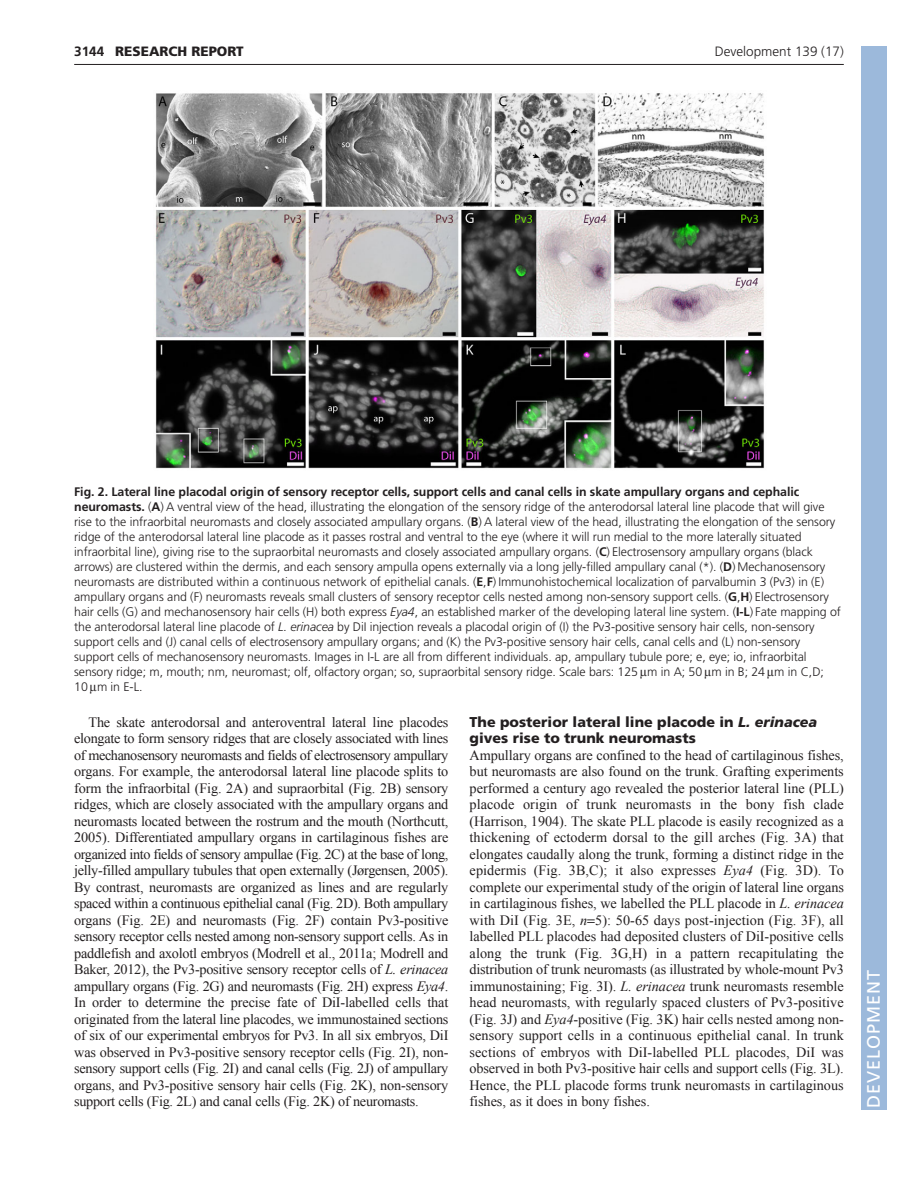
<style>
.page{position:relative;width:918px;height:1188px;background:#fff}
.page>*{position:absolute;margin:0;border:0;box-sizing:border-box;transform-origin:0 0}
.t1{font:18px "Frutiger LT Std";letter-spacing:.055em;color:#fff}
.t2{font:14.25px/16.5px "Times New Roman";letter-spacing:-.005em;color:#231f20;text-align:justify}
.t3{font:900 14.25px/16.5px "Frutiger LT Std";color:#231f20}
.t4{font:300 13.5px "Frutiger LT Std";color:#231f20}
.t5{font:900 13.5px "Frutiger LT Std";color:#231f20}
.t6{font:700 13.5px "Frutiger LT Std";color:#231f20}
.t7{font:300 12.3px/15px "Frutiger LT Std";letter-spacing:-.005em;color:#231f20}
.s1{font-weight:700}
.s2{font-style:italic}
</style>
<div class="page">
<hr style="left:74px;top:64px;width:770px;height:1px;background:#231f20">
<img style="left:155px;top:93px;width:610px;height:376px">
<div style="left:861px;top:46px;width:25px;height:1064px;background:#9cb9db"></div>
<p class="t6" style="left:74px;top:46px;width:32px">3144</p>
<p class="t5" style="left:115px;top:45px;width:130px">RESEARCH REPORT</p>
<p class="t4" style="left:715px;top:46px;width:131px">Development 139 (17)</p>
<p class="t7" style="left:74px;top:485px;width:768px"><span class="s1">Fig. 2. Lateral line placodal origin of sensory receptor cells, support cells and canal cells in skate ampullary organs and cephalic neuromasts.</span> (<span class="s1">A</span>) A ventral view of the head, illustrating the elongation of the sensory ridge of the anterodorsal lateral line placode that will give rise to the infraorbital neuromasts and closely associated ampullary organs. (<span class="s1">B</span>) A lateral view of the head, illustrating the elongation of the sensory ridge of the anterodorsal lateral line placode as it passes rostral and ventral to the eye (where it will run medial to the more laterally situated infraorbital line), giving rise to the supraorbital neuromasts and closely associated ampullary organs. (<span class="s1">C</span>) Electrosensory ampullary organs (black arrows) are clustered within the dermis, and each sensory ampulla opens externally via a long jelly-filled ampullary canal (*). (<span class="s1">D</span>) Mechanosensory neuromasts are distributed within a continuous network of epithelial canals. (<span class="s1">E</span>,<span class="s1">F</span>) Immunohistochemical localization of parvalbumin 3 (Pv3) in (E) ampullary organs and (F) neuromasts reveals small clusters of sensory receptor cells nested among non-sensory support cells. (<span class="s1">G</span>,<span class="s1">H</span>) Electrosensory hair cells (G) and mechanosensory hair cells (H) both express <span class="s2">Eya4</span>, an established marker of the developing lateral line system. (<span class="s1">I-L</span>) Fate mapping of the anterodorsal lateral line placode of <span class="s2">L. erinacea</span> by DiI injection reveals a placodal origin of (I) the Pv3-positive sensory hair cells, non-sensory support cells and (J) canal cells of electrosensory ampullary organs; and (K) the Pv3-positive sensory hair cells, canal cells and (L) non-sensory support cells of mechanosensory neuromasts. Images in I-L are all from different individuals. ap, ampullary tubule pore; e, eye; io, infraorbital sensory ridge; m, mouth; nm, neuromast; olf, olfactory organ; so, supraorbital sensory ridge. Scale bars: 125 m in A; 50 m in B; 24 m in C,D;<br>10 m in E-L.</p>
<p class="t2" style="left:74px;top:714px;width:376px;text-indent:14px">The skate anterodorsal and anteroventral lateral line placodes elongate to form sensory ridges that are closely associated with lines of mechanosensory neuromasts and fields of electrosensory ampullary organs. For example, the anterodorsal lateral line placode splits to form the infraorbital (Fig. 2A) and supraorbital (Fig. 2B) sensory ridges, which are closely associated with the ampullary organs and neuromasts located between the rostrum and the mouth (Northcutt, 2005). Differentiated ampullary organs in cartilaginous fishes are organized into fields of sensory ampullae (Fig. 2C) at the base of long, jelly-filled ampullary tubules that open externally (Jørgensen, 2005).<br>By contrast, neuromasts are organized as lines and are regularly spaced within a continuous epithelial canal (Fig. 2D). Both ampullary organs (Fig. 2E) and neuromasts (Fig. 2F) contain Pv3-positive sensory receptor cells nested among non-sensory support cells. As in paddlefish and axolotl embryos (Modrell et al., 2011a; Modrell and Baker, 2012), the Pv3-positive sensory receptor cells of <span class="s2">L. erinacea </span>ampullary organs (Fig. 2G) and neuromasts (Fig. 2H) express <span class="s2">Eya4</span>.<br>In order to determine the precise fate of DiI-labelled cells that originated from the lateral line placodes, we immunostained sections of six of our experimental embryos for Pv3. In all six embryos, DiI was observed in Pv3-positive sensory receptor cells (Fig. 2I), non&shy;sensory support cells (Fig. 2I) and canal cells (Fig. 2J) of ampullary organs, and Pv3-positive sensory hair cells (Fig. 2K), non-sensory support cells (Fig. 2L) and canal cells (Fig. 2K) of neuromasts.</p>
<p class="t3" style="left:470px;top:714px;width:349px">The posterior lateral line placode in <span class="s2">L. erinacea </span>gives rise to trunk neuromasts</p>
<p class="t2" style="left:470px;top:747px;width:376px">Ampullary organs are confined to the head of cartilaginous fishes, but neuromasts are also found on the trunk. Grafting experiments performed a century ago revealed the posterior lateral line (PLL) placode origin of trunk neuromasts in the bony fish clade (Harrison, 1904). The skate PLL placode is easily recognized as a thickening of ectoderm dorsal to the gill arches (Fig. 3A) that elongates caudally along the trunk, forming a distinct ridge in the epidermis (Fig. 3B,C); it also expresses <span class="s2">Eya4</span> (Fig. 3D). To complete our experimental study of the origin of lateral line organs in cartilaginous fishes, we labelled the PLL placode in <span class="s2">L. erinacea </span>with DiI (Fig. 3E, <span class="s2">n</span> 5): 50-65 days post-injection (Fig. 3F), all labelled PLL placodes had deposited clusters of DiI-positive cells along the trunk (Fig. 3G,H) in a pattern recapitulating the distribution of trunk neuromasts (as illustrated by whole-mount Pv3 immunostaining; Fig. 3I). <span class="s2">L. erinacea</span> trunk neuromasts resemble head neuromasts, with regularly spaced clusters of Pv3-positive (Fig. 3J) and <span class="s2">Eya4</span>-positive (Fig. 3K) hair cells nested among non&shy;sensory support cells in a continuous epithelial canal. In trunk sections of embryos with DiI-labelled PLL placodes, DiI was observed in both Pv3-positive hair cells and support cells (Fig. 3L).<br>Hence, the PLL placode forms trunk neuromasts in cartilaginous fishes, as it does in bony fishes.</p>
<p class="t1" style="left:863px;top:1108px;width:140px;rotate:-90deg">DEVELOPMENT</p>
</div>
